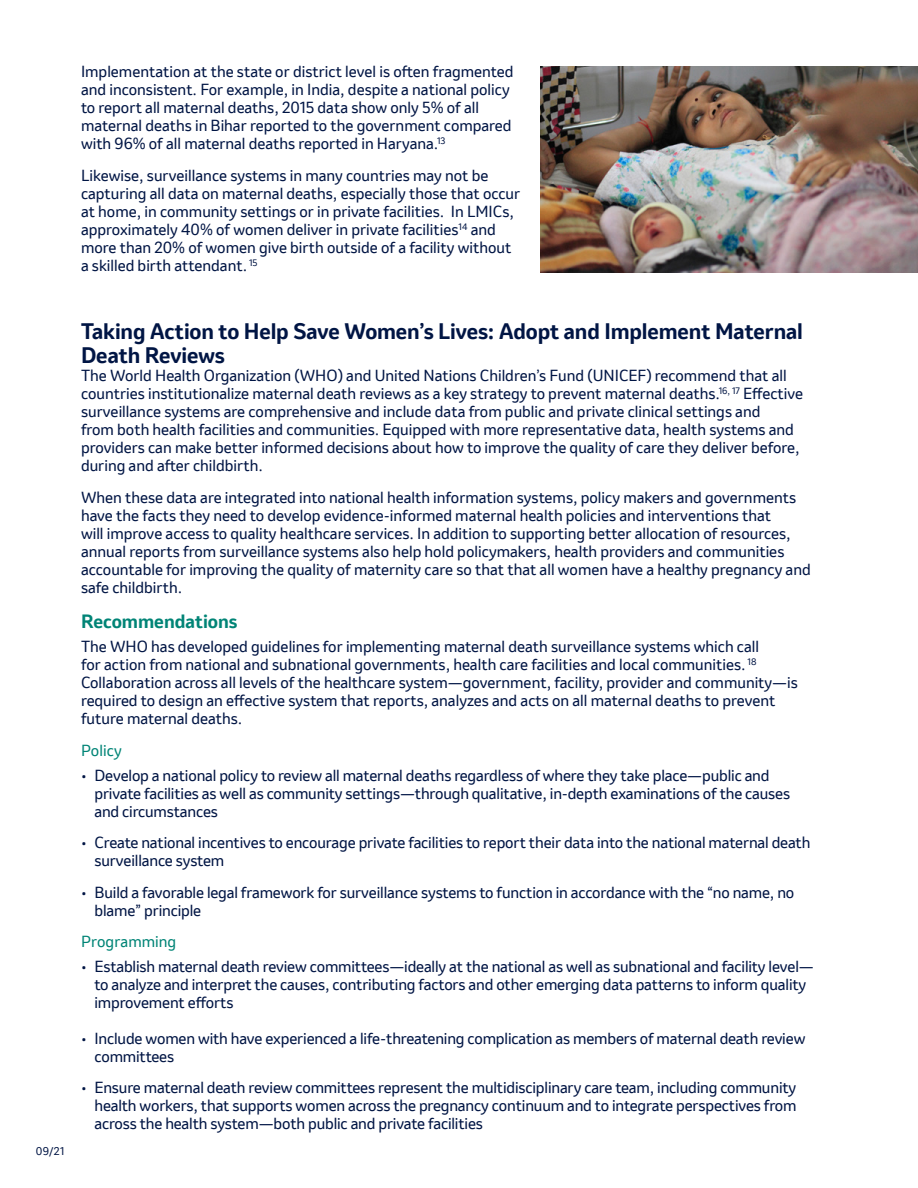
<style>
.page{position:relative;width:918px;height:1188px;background:#fff}
.page>*{position:absolute;margin:0;border:0;box-sizing:border-box;transform-origin:0 0}
.t1{font:700 21px/24px "Invention";letter-spacing:-.005em;color:#001544}
.Normal_wrd_2{font:700 18px "Invention";color:#008476}
.Normal_wrd_3{font:15px/18px "Invention";color:#001544}
.t2{font:15px "Invention";letter-spacing:.005em;color:#008476}
.t3{font:10.5px "Invention";color:#001544}
</style>
<div class="page">
<img style="left:541px;top:66px;width:377px;height:206px">
<p class="Normal_wrd_3" style="left:81px;top:63px;width:434px">Implementation at the state or district level is often fragmented and inconsistent. For example, in India, despite a national policy to report all maternal deaths, 2015 data show only 5% of all maternal deaths in Bihar reported to the government compared with 96% of all maternal deaths reported in Haryana.<sup>13</sup></p>
<p class="Normal_wrd_3" style="left:81px;top:166px;width:441px">Likewise, surveillance systems in many countries may not be capturing all data on maternal deaths, especially those that occur at home, in community settings or in private facilities. In LMICs, approximately 40% of women deliver in private facilities<sup>14</sup> and more than 20% of women give birth outside of a facility without a skilled birth attendant. <sup>15</sup></p>
<p class="t3" style="left:36px;top:1144px;width:30px">09/21</p>
<p class="t1" style="left:81px;top:319px;width:723px">Taking Action to Help Save Women’s Lives: Adopt and Implement Maternal<br>Death Reviews</p>
<p class="Normal_wrd_3" style="left:81px;top:366px;width:724px">The World Health Organization (WHO) and United Nations Children’s Fund (UNICEF) recommend that all countries institutionalize maternal death reviews as a key strategy to prevent maternal deaths.<sup>16,</sup> <sup>17</sup> Effective surveillance systems are comprehensive and include data from public and private clinical settings and<br>from both health facilities and communities. Equipped with more representative data, health systems and providers can make better informed decisions about how to improve the quality of care they deliver before, during and after childbirth.</p>
<p class="Normal_wrd_3" style="left:81px;top:488px;width:731px">When these data are integrated into national health information systems, policy makers and governments have the facts they need to develop evidence-informed maternal health policies and interventions that<br>will improve access to quality healthcare services. In addition to supporting better allocation of resources, annual reports from surveillance systems also help hold policymakers, health providers and communities accountable for improving the quality of maternity care so that that all women have a healthy pregnancy and safe childbirth.</p>
<p class="Normal_wrd_2" style="left:81px;top:608px;width:158px">Recommendations</p>
<p class="Normal_wrd_3" style="left:81px;top:638px;width:718px">The WHO has developed guidelines for implementing maternal death surveillance systems which call<br>for action from national and subnational governments, health care facilities and local communities. <sup>18<br></sup>Collaboration across all levels of the healthcare system—government, facility, provider and community—is required to design an effective system that reports, analyzes and acts on all maternal deaths to prevent future maternal deaths.</p>
<p class="t2" style="left:81px;top:740px;width:42px">Policy</p>
<p class="Normal_wrd_3" style="left:94px;top:766px;width:697px;text-indent:-14px">• Develop a national policy to review all maternal deaths regardless of where they take place—public and private facilities as well as community settings—through qualitative, in-depth examinations of the causes and circumstances</p>
<p class="Normal_wrd_3" style="left:94px;top:834px;width:717px;text-indent:-14px">• Create national incentives to encourage private facilities to report their data into the national maternal death surveillance system</p>
<p class="Normal_wrd_3" style="left:94px;top:883px;width:701px;text-indent:-14px">• Build a favorable legal framework for surveillance systems to function in accordance with the “no name, no blame” principle</p>
<p class="t2" style="left:81px;top:931px;width:97px">Programming</p>
<p class="Normal_wrd_3" style="left:94px;top:957px;width:721px;text-indent:-14px">• Establish maternal death review committees—ideally at the national as well as subnational and facility level— to analyze and interpret the causes, contributing factors and other emerging data patterns to inform quality improvement efforts</p>
<p class="Normal_wrd_3" style="left:94px;top:1029px;width:712px;text-indent:-14px">• Include women with have experienced a life-threatening complication as members of maternal death review committees</p>
<p class="Normal_wrd_3" style="left:94px;top:1079px;width:704px;text-align:justify;text-indent:-14px">• Ensure maternal death review committees represent the multidisciplinary care team, including community health workers, that supports women across the pregnancy continuum and to integrate perspectives from across the health system—both public and private facilities</p>
</div>
